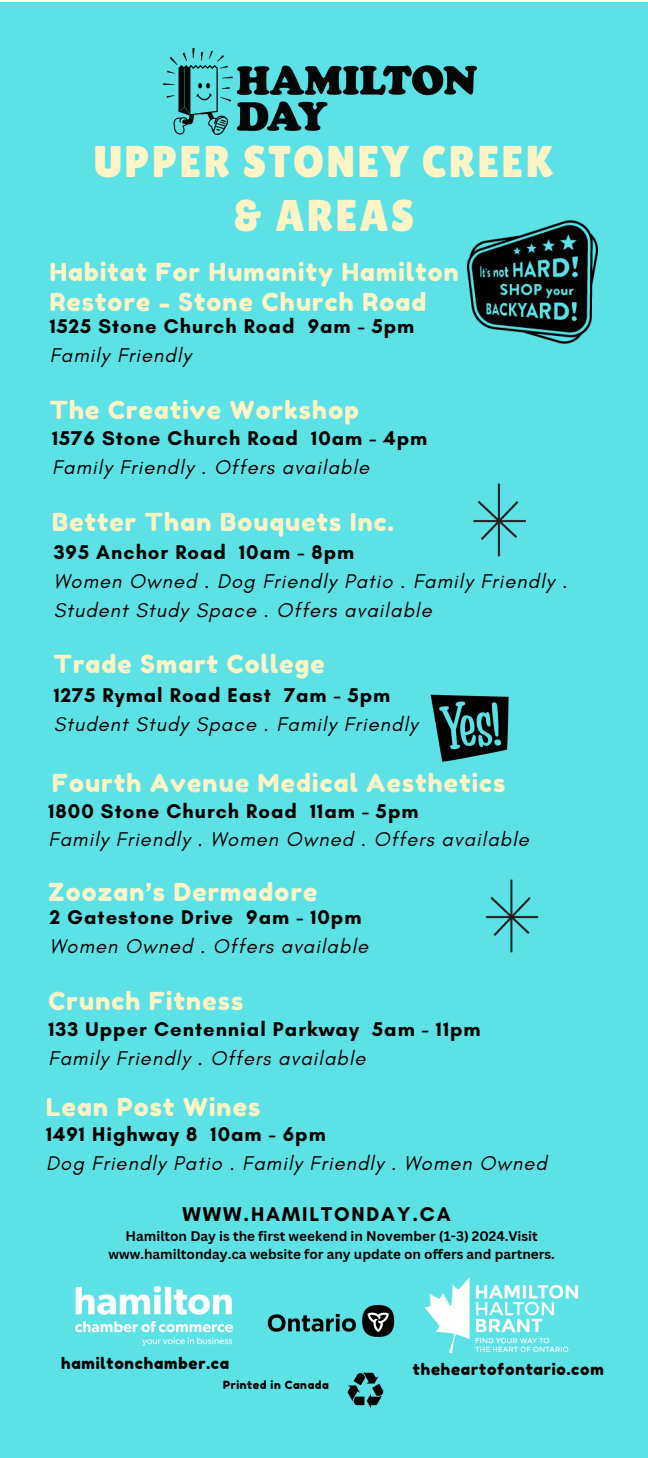
<style>
.page{position:relative;width:648px;height:1458px;background:#fff}
.page>*{position:absolute;margin:0;border:0;box-sizing:border-box;transform-origin:0 0}
.t1{font:44.55px/54px "Lilita One";letter-spacing:.05em;color:#fff4c6;text-align:center}
.t2{font:24.75px/30.4px "Fredoka One";letter-spacing:.05em;color:#fff4c6}
.t3{font:italic 20.25px/28.8px "Glacial Indifference";letter-spacing:.05em;color:#000}
.t4{font:700 20.25px/28.8px "Glacial Indifference";letter-spacing:.05em;color:#000}
.t5{font:700 20.25px "Glacial Indifference";letter-spacing:.09em;color:#000}
.t6{font:15.75px "Fredoka One";letter-spacing:.05em;color:#000}
.t7{font:700 13.5px/18px "Canva Sans";color:#000;text-align:center}
.t8{font:11.25px "Fredoka One";letter-spacing:.05em;color:#000}
.s1{font-weight:400;font-style:italic}
.s2{font-weight:700;font-style:normal}
</style>
<div class="page">
<div style="left:0;top:2px;width:648px;height:1456px;background:#5ce1e6"></div>
<img style="left:473px;top:483px;width:53px;height:74px">
<img style="left:486px;top:879px;width:53px;height:74px">
<img style="left:164px;top:49px;width:312px;height:86px">
<img style="left:468px;top:220px;width:130px;height:123px">
<img style="left:424px;top:1277px;width:155px;height:77px">
<img style="left:76px;top:1287px;width:157px;height:59px">
<img style="left:267px;top:1305px;width:128px;height:32px">
<svg style="left:348px;top:1373px;width:35px;height:35px"></svg>
<img style="left:430px;top:694px;width:79px;height:68px">
<h2 class="t1" style="left:94px;top:134px;width:461px">UPPER STONEY CREEK &amp; AREAS</h2>
<p class="t2" style="left:50px;top:256px;width:411px">Habitat For Humanity Hamilton<br>Restore - Stone Church Road</p>
<h2 class="t4" style="left:50px;top:312px;width:366px">1525 Stone Church Road 9am - 5pm<br><span class="s1">Family Friendly</span></h2>
<h4 class="t2" style="left:50px;top:395px;width:311px">The Creative Workshop</h4>
<h2 class="t3" style="left:52px;top:423px;width:377px"><span class="s2">1576 Stone Church Road 10am - 4pm<br></span>Family Friendly . Offers available</h2>
<h4 class="t2" style="left:52px;top:507px;width:343px">Better Than Bouquets Inc.</h4>
<h2 class="t3" style="left:54px;top:538px;width:515px"><span class="s2">395 Anchor Road 10am - 8pm<br></span>Women Owned . Dog Friendly Patio . Family Friendly .<br>Student Study Space . Offers available</h2>
<p class="t2" style="left:54px;top:648px;width:273px">Trade Smart College</p>
<h2 class="t3" style="left:54px;top:680px;width:366px"><span class="s2">1275 Rymal Road East 7am - 5pm<br></span>Student Study Space . Family Friendly</h2>
<h4 class="t2" style="left:52px;top:768px;width:455px">Fourth Avenue Medical Aesthetics</h4>
<h4 class="t3" style="left:49px;top:796px;width:482px"><span class="s2">1800 Stone Church Road 11am - 5pm<br></span>Family Friendly . Women Owned . Offers available</h4>
<p class="t2" style="left:49px;top:877px;width:270px">Zoozan’s Dermadore</p>
<h2 class="t3" style="left:50px;top:903px;width:320px"><span class="s2">2 Gatestone Drive 9am - 10pm<br></span>Women Owned . Offers available</h2>
<h4 class="t2" style="left:49px;top:986px;width:196px">Crunch Fitness</h4>
<p class="t4" style="left:49px;top:1014px;width:434px">133 Upper Centennial Parkway 5am - 11pm<br><span class="s1">Family Friendly . Offers available</span></p>
<h2 class="t2" style="left:46px;top:1091px;width:216px">Lean Post Wines</h2>
<h4 class="t3" style="left:46px;top:1120px;width:502px"><span class="s2">1491 Highway 8 10am - 6pm<br></span>Dog Friendly Patio . Family Friendly . Women Owned</h4>
<h2 class="t5" style="left:183px;top:1202px;width:270px">WWW.HAMILTONDAY.CA</h2>
<p class="t7" style="left:109px;top:1226px;width:448px">Hamilton Day is the first weekend in November (1-3) 2024.Visit www.hamiltonday.ca website for any update on offers and partners.</p>
<h5 class="t6" style="left:61px;top:1354px;width:170px">hamiltonchamber.ca</h5>
<p class="t6" style="left:413px;top:1360px;width:192px">theheartofontario.com</p>
<p class="t8" style="left:223px;top:1378px;width:107px">Printed in Canada</p>
</div>
